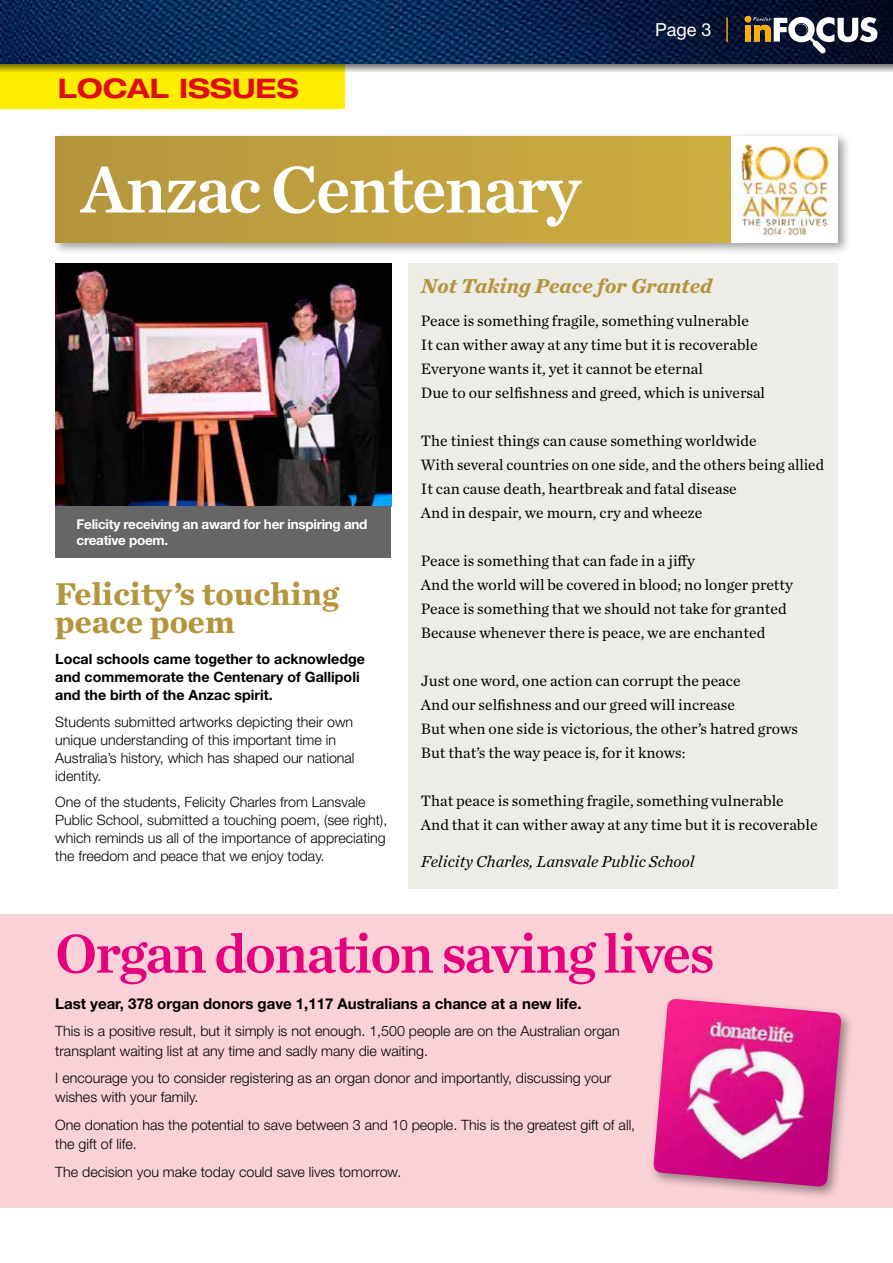
<style>
.page{position:relative;width:893px;height:1263px;background:#fff}
.page>*{position:absolute;margin:0;border:0;box-sizing:border-box;transform-origin:0 0}
.t1{font:68.85px "Chronicle Text G1 Semi";letter-spacing:-.03em;color:#fff}
.t2{font:57px "Chronicle Text G1 Semi";letter-spacing:-.03em;color:#e6007d}
.t3{font:700 33px/28.5px "Chronicle Text G1";color:#b4953e}
.t4{font:700 expanded 27px "Helvetica Neue";color:#e10c1a}
.t5{font:italic 700 21px "Chronicle Text G1";letter-spacing:.01em;color:#b4953e}
.t6{font:18px "Helvetica Neue";color:#fff}
.t7{font:italic 16.5px "Chronicle Text G1";color:#000}
.t8{font:15.75px/24px "Chronicle Text G1";color:#000}
.t9{font:700 15px "Helvetica Neue";color:#000}
.t10{font:300 14.25px/18px "Helvetica Neue";color:#000}
.t11{font:700 14.25px/18px "Helvetica Neue";color:#000}
.t12{font:700 13.5px/16.5px "Helvetica Neue";letter-spacing:-.02em;color:#fff}
</style>
<div class="page">
<div style="left:0;top:914px;width:893px;height:294px;background:#f9d1d6"></div>
<div style="left:0;top:64px;width:344px;height:45px;background:#ffed00"></div>
<img style="left:1px;top:0;width:892px;height:64px">
<svg style="left:745px;top:16px;width:132px;height:43px"></svg>
<hr style="left:726px;top:18px;width:2px;height:24px;background:#f9ae00">
<svg style="left:1px;top:64px;width:892px;height:8px;background:#b2ad6d"></svg>
<hr style="left:0;top:0;width:1px;height:64px;background:#e10c1a">
<div style="left:408px;top:264px;width:430px;height:625px;background:#edece7"></div>
<div style="left:649px;top:994px;width:205px;height:205px;background:#000;opacity:.4"></div>
<img style="left:653px;top:999px;width:189px;height:188px">
<img style="left:55px;top:264px;width:336px;height:242px">
<div style="left:55px;top:506px;width:336px;height:51px;background:#666665"></div>
<div style="left:51px;top:131px;width:800px;height:125px;background:#000;opacity:.4"></div>
<div style="left:55px;top:136px;width:783px;height:106px;background:#c1a23f"></div>
<img style="left:731px;top:136px;width:107px;height:106px">
<h3 class="t4" style="left:58px;top:71px;width:242px">LOCAL ISSUES</h3>
<h1 class="t1" style="left:81px;top:136px;width:502px">Anzac Centenary</h1>
<p class="t6" style="left:655px;top:19px;width:58px">Page 3</p>
<p class="t12" style="left:77px;top:515px;width:292px">Felicity receiving an award for her inspiring and creative poem.</p>
<h3 class="t3" style="left:55px;top:577px;width:285px">Felicity’s touching peace poem</h3>
<p class="t11" style="left:55px;top:650px;width:311px">Local schools came together to acknowledge and commemorate the Centenary of Gallipoli and the birth of the Anzac spirit.</p>
<p class="t10" style="left:55px;top:712px;width:301px">Students submitted artworks depicting their own unique understanding of this important time in Australia’s history, which has shaped our national identity.</p>
<p class="t10" style="left:55px;top:793px;width:334px">One of the students, Felicity Charles from Lansvale Public School, submitted a touching poem, (see right), which reminds us all of the importance of appreciating the freedom and peace that we enjoy today.</p>
<h3 class="t5" style="left:421px;top:269px;width:293px">Not Taking Peace for Granted</h3>
<p class="t8" style="left:421px;top:308px;width:346px">Peace is something fragile, something vulnerable<br>It can wither away at any time but it is recoverable Everyone wants it, yet it cannot be eternal<br>Due to our selfishness and greed, which is universal</p>
<p class="t8" style="left:421px;top:428px;width:405px">The tiniest things can cause something worldwide<br>With several countries on one side, and the others being allied It can cause death, heartbreak and fatal disease<br>And in despair, we mourn, cry and wheeze</p>
<p class="t8" style="left:421px;top:548px;width:373px">Peace is something that can fade in a jiffy<br>And the world will be covered in blood; no longer pretty Peace is something that we should not take for granted Because whenever there is peace, we are enchanted</p>
<p class="t8" style="left:421px;top:668px;width:379px">Just one word, one action can corrupt the peace<br>And our selfishness and our greed will increase<br>But when one side is victorious, the other’s hatred grows But that’s the way peace is, for it knows:</p>
<p class="t8" style="left:421px;top:788px;width:398px">That peace is something fragile, something vulnerable<br>And that it can wither away at any time but it is recoverable</p>
<p class="t7" style="left:421px;top:848px;width:275px">Felicity Charles, Lansvale Public School</p>
<h2 class="t2" style="left:55px;top:909px;width:661px">Organ donation saving lives</h2>
<p class="t9" style="left:55px;top:994px;width:528px">Last year, 378 organ donors gave 1,117 Australians a chance at a new life.</p>
<p class="t10" style="left:55px;top:1021px;width:566px;line-height:19px">This is a positive result, but it simply is not enough. 1,500 people are on the Australian organ transplant waiting list at any time and sadly many die waiting.</p>
<p class="t10" style="left:55px;top:1068px;width:557px;line-height:19px">I encourage you to consider registering as an organ donor and importantly, discussing your wishes with your family.</p>
<p class="t10" style="left:55px;top:1115px;width:581px;line-height:19px">One donation has the potential to save between 3 and 10 people. This is the greatest gift of all, the gift of life.</p>
<p class="t10" style="left:55px;top:1162px;width:348px">The decision you make today could save lives tomorrow.</p>
</div>
